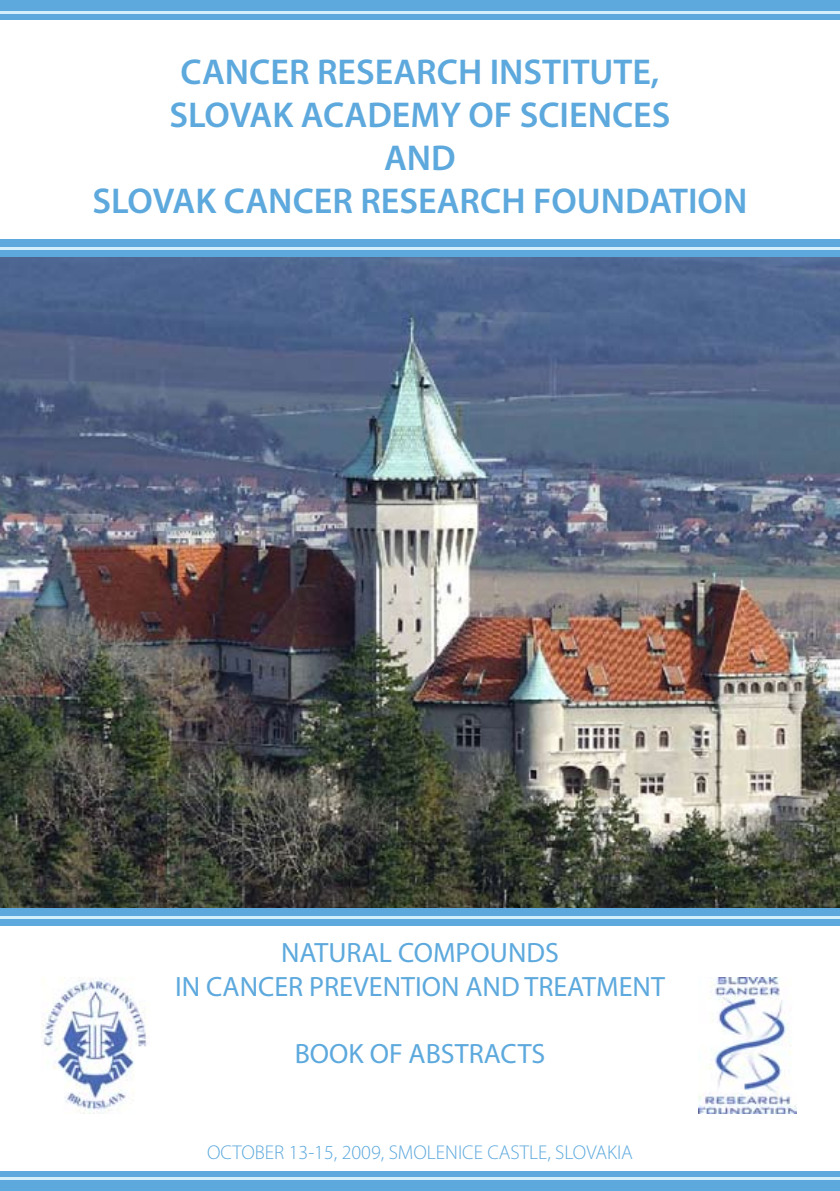
<style>
.page{position:relative;width:840px;height:1191px;background:#fff}
.page>*{position:absolute;margin:0;border:0;box-sizing:border-box;transform-origin:0 0}
.t1{font:600 36px/43.2px "Myriad Pro";color:#5da9dd;text-align:center}
.t2{font:28px/33.6px "Myriad Pro";color:#5da9dd;text-align:center}
.t3{font:300 20px "Myriad Pro";color:#5da9dd}
</style>
<div class="page">
<img style="left:0;top:257px;width:839px;height:652px">
<div style="left:0;top:240px;width:839px;height:17px;background:#5da9dd"></div>
<hr style="left:0;top:247px;width:839px;height:2px;background:#d4effc">
<div style="left:0;top:909px;width:839px;height:17px;background:#5da9dd"></div>
<hr style="left:0;top:916px;width:839px;height:2px;background:#d4effc">
<div style="left:0;top:1171px;width:839px;height:20px;background:#5da9dd"></div>
<hr style="left:0;top:1176px;width:839px;height:3px;background:#d4effc">
<div style="left:0;top:0;width:839px;height:20px;background:#5da9dd"></div>
<hr style="left:0;top:11px;width:839px;height:3px;background:#d4effc">
<img style="left:42px;top:977px;width:105px;height:136px">
<img style="left:698px;top:977px;width:97px;height:136px">
<p class="t1" style="left:92px;top:49px;width:656px">CANCER RESEARCH INSTITUTE,<br>SLOVAK ACADEMY OF SCIENCES<br>AND<br>SLOVAK CANCER RESEARCH FOUNDATION</p>
<p class="t2" style="left:175px;top:935px;width:491px">NATURAL COMPOUNDS<br>IN CANCER PREVENTION AND TREATMENT</p>
<p class="t2" style="left:294px;top:1036px;width:252px">BOOK OF ABSTRACTS</p>
<p class="t3" style="left:207px;top:1141px;width:427px">OCTOBER 13-15, 2009, SMOLENICE CASTLE, SLOVAKIA</p>
</div>
